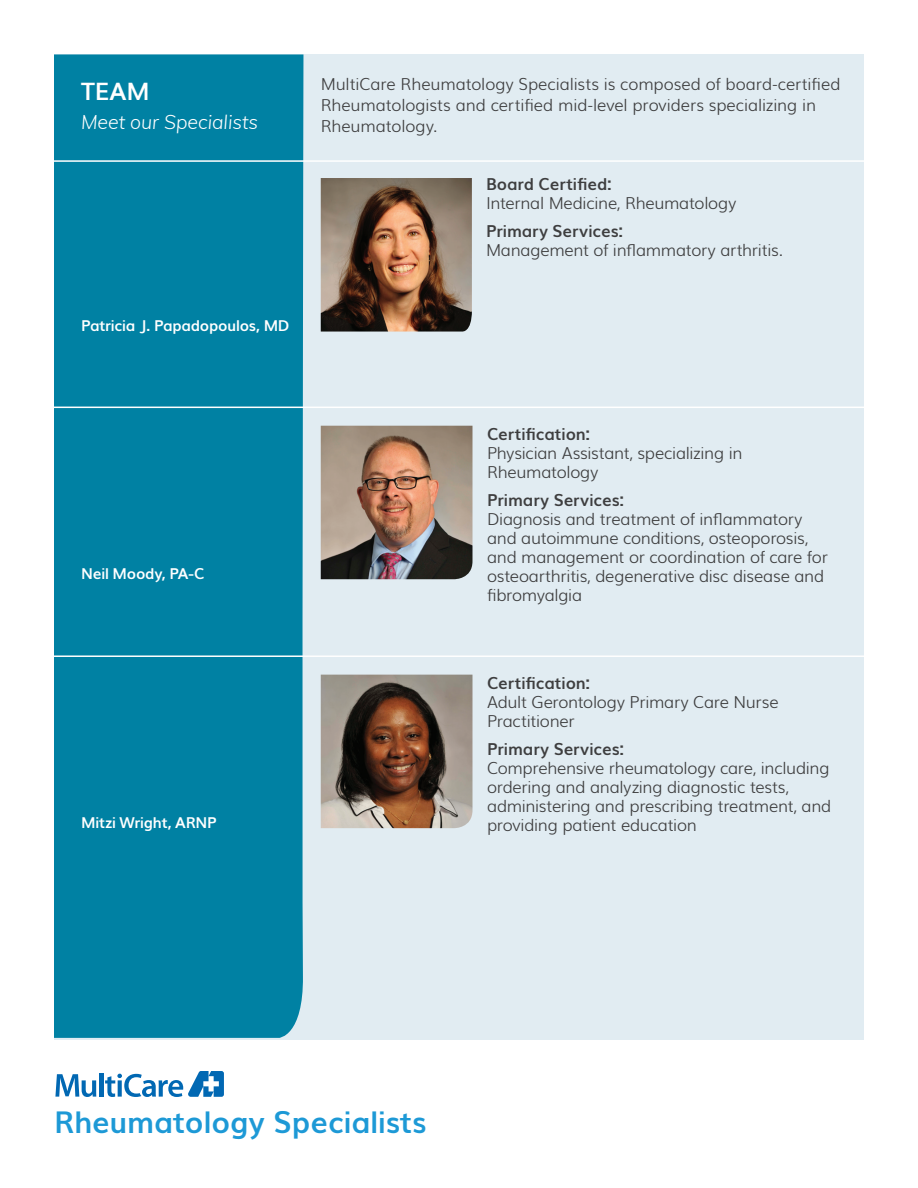
<style>
.page{position:relative;width:918px;height:1188px;background:#fff}
.page>*{position:absolute;margin:0;border:0;box-sizing:border-box;transform-origin:0 0}
.t1{font:700 30px "Muli";color:#1d99d6}
.t2{font:700 24px "Muli";color:#fff}
.t3{font:italic 300 19.5px "Muli";color:#fff}
.t4{font:300 16.5px/19px "Muli";letter-spacing:-.015em;color:#3e3e3f}
.t5{font:700 16.5px "Muli";color:#3e3e3f}
.t6{font:700 15px "Muli";letter-spacing:-.01em;color:#fff}
</style>
<div class="page">
<div style="left:54px;top:54px;width:810px;height:986px;background:#e1ecf2"></div>
<div style="left:54px;top:54px;width:249px;height:984px;background:#0081a3"></div>
<img style="left:321px;top:178px;width:151px;height:154px">
<hr style="left:54px;top:407px;width:810px;height:1px;background:#fff">
<hr style="left:54px;top:160px;width:810px;height:2px;background:#fff">
<img style="left:321px;top:426px;width:151px;height:153px">
<hr style="left:54px;top:655px;width:810px;height:2px;background:#fff">
<img style="left:321px;top:675px;width:151px;height:153px">
<svg style="left:55px;top:1074px;width:41px;height:23px"></svg>
<hr style="left:99px;top:1073px;width:4px;height:24px;background:#0168b3">
<svg style="left:105px;top:1071px;width:119px;height:26px"></svg>
<h2 class="t2" style="left:81px;top:72px;width:70px">TEAM</h2>
<p class="t3" style="left:81px;top:108px;width:179px">Meet our Specialists</p>
<p class="t6" style="left:81px;top:314px;width:210px">Patricia J. Papadopoulos, MD</p>
<p class="t4" style="left:321px;top:72px;width:521px;line-height:21px">MultiCare Rheumatology Specialists is composed of board-certified<br>Rheumatologists and certified mid-level providers specializing in<br>Rheumatology.</p>
<p class="t5" style="left:486px;top:171px;width:127px">Board Certified:</p>
<p class="t4" style="left:486px;top:193px;width:252px">Internal Medicine, Rheumatology</p>
<p class="t5" style="left:486px;top:218px;width:139px">Primary Services:</p>
<p class="t4" style="left:486px;top:239px;width:299px">Management of inflammatory arthritis.</p>
<p class="t6" style="left:81px;top:562px;width:125px">Neil Moody, PA-C</p>
<p class="t5" style="left:487px;top:421px;width:105px">Certification:</p>
<p class="t4" style="left:487px;top:442px;width:257px">Physician Assistant, specializing in<br>Rheumatology</p>
<p class="t5" style="left:487px;top:487px;width:139px">Primary Services:</p>
<p class="t4" style="left:487px;top:508px;width:342px">Diagnosis and treatment of inflammatory and autoimmune conditions, osteoporosis, and management or coordination of care for osteoarthritis, degenerative disc disease and fibromyalgia</p>
<p class="t5" style="left:487px;top:670px;width:105px">Certification:</p>
<p class="t4" style="left:487px;top:691px;width:293px">Adult Gerontology Primary Care Nurse<br>Practitioner</p>
<p class="t5" style="left:487px;top:735px;width:139px">Primary Services:</p>
<p class="t4" style="left:487px;top:757px;width:346px">Comprehensive rheumatology care, including ordering and analyzing diagnostic tests, administering and prescribing treatment, and</p>
<p class="t6" style="left:81px;top:811px;width:137px">Mitzi Wright, ARNP</p>
<p class="t4" style="left:487px;top:814px;width:211px">providing patient education</p>
<h1 class="t1" style="left:54px;top:1098px;width:374px">Rheumatology Specialists</h1>
</div>
